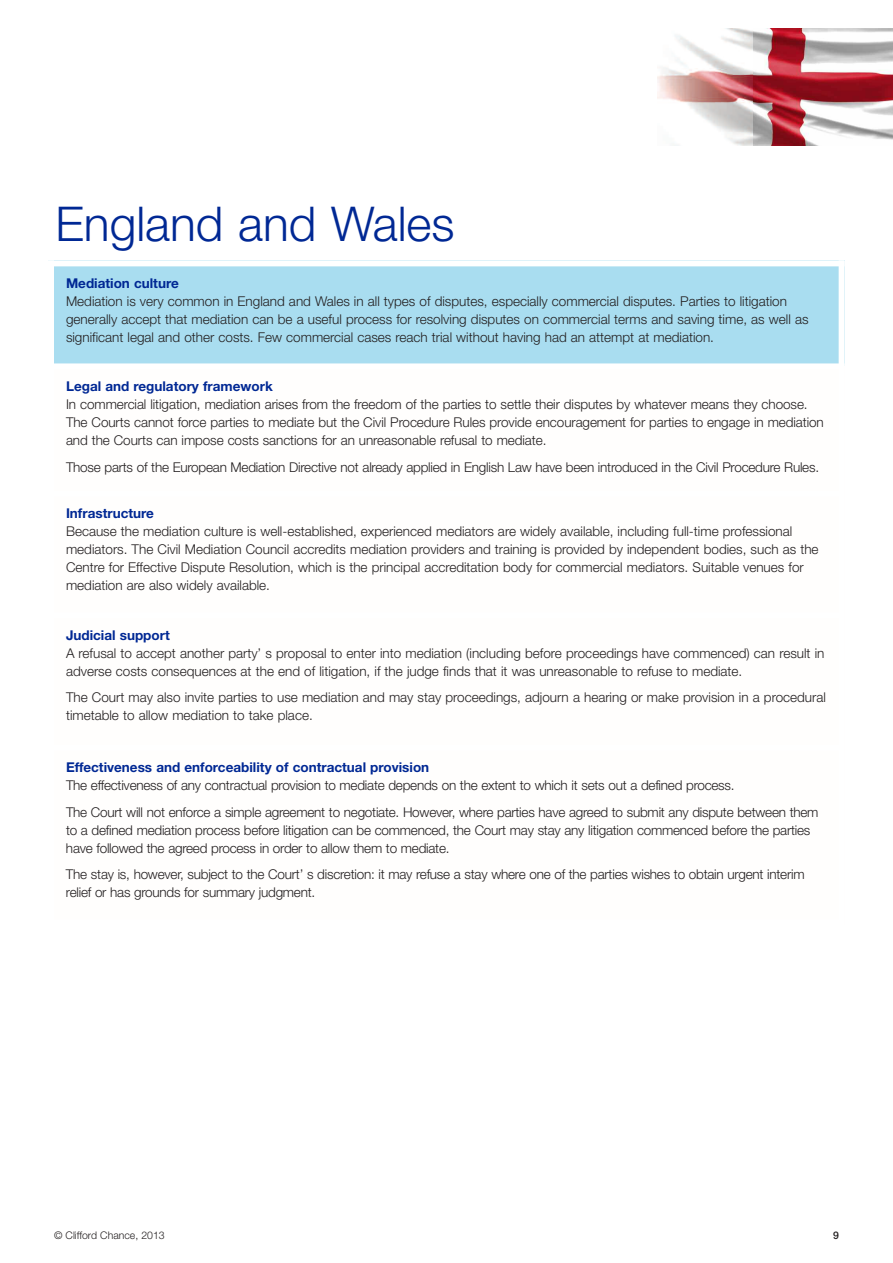
<style>
.page{position:relative;width:893px;height:1263px;background:#fff}
.page>*{position:absolute;margin:0;border:0;box-sizing:border-box;transform-origin:0 0}
.t1{font:300 48px "Helvetica Neue LT";color:#002894}
.t2{font:300 13.5px/18px "Helvetica Neue LT";color:#231f20}
.t3{font:700 13.5px "Helvetica Neue LT";color:#002894}
.t4{font:300 10.5px "Helvetica Neue LT";color:#231f20}
.t5{font:500 10.5px "Helvetica Neue LT";color:#231f20}
</style>
<div class="page">
<div style="left:48px;top:260px;width:797px;height:106px;background:#a9ddf0"></div>
<div style="left:48px;top:260px;width:6px;height:665px;background:#fff"></div>
<div style="left:839px;top:260px;width:6px;height:665px;background:#fff"></div>
<div style="left:48px;top:260px;width:797px;height:6px;background:#fff"></div>
<div style="left:48px;top:363px;width:797px;height:6px;background:#fff"></div>
<img style="left:753px;top:28px;width:140px;height:118px">
<img style="left:657px;top:28px;width:96px;height:118px">
<h1 class="t1" style="left:55px;top:207px;width:401px">England and Wales</h1>
<p class="t3" style="left:66px;top:278px;width:114px">Mediation culture</p>
<p class="t2" style="left:66px;top:293px;width:744px">Mediation is very common in England and Wales in all types of disputes, especially commercial disputes. Parties to litigation generally accept that mediation can be a useful process for resolving disputes on commercial terms and saving time, as well as significant legal and other costs. Few commercial cases reach trial without having had an attempt at mediation.</p>
<p class="t3" style="left:66px;top:381px;width:208px">Legal and regulatory framework</p>
<p class="t2" style="left:66px;top:397px;width:759px">In commercial litigation, mediation arises from the freedom of the parties to settle their disputes by whatever means they choose.<br>The Courts cannot force parties to mediate but the Civil Procedure Rules provide encouragement for parties to engage in mediation and the Courts can impose costs sanctions for an unreasonable refusal to mediate.</p>
<p class="t2" style="left:66px;top:459px;width:755px">Those parts of the European Mediation Directive not already applied in English Law have been introduced in the Civil Procedure Rules.</p>
<p class="t3" style="left:66px;top:509px;width:89px">Infrastructure</p>
<p class="t2" style="left:66px;top:524px;width:754px">Because the mediation culture is well-established, experienced mediators are widely available, including full-time professional mediators. The Civil Mediation Council accredits mediation providers and training is provided by independent bodies, such as the Centre for Effective Dispute Resolution, which is the principal accreditation body for commercial mediators. Suitable venues for mediation are also widely available.</p>
<p class="t3" style="left:66px;top:630px;width:105px">Judicial support</p>
<p class="t2" style="left:66px;top:645px;width:760px">A refusal to accept another party’ s proposal to enter into mediation (including before proceedings have commenced) can result in adverse costs consequences at the end of litigation, if the judge finds that it was unreasonable to refuse to mediate.</p>
<p class="t2" style="left:66px;top:690px;width:761px">The Court may also invite parties to use mediation and may stay proceedings, adjourn a hearing or make provision in a procedural timetable to allow mediation to take place.</p>
<p class="t3" style="left:66px;top:763px;width:365px">Effectiveness and enforceability of contractual provision</p>
<p class="t2" style="left:66px;top:773px;width:754px;line-height:26.5px">The effectiveness of any contractual provision to mediate depends on the extent to which it sets out a defined process.<br>The Court will not enforce a simple agreement to negotiate. However, where parties have agreed to submit any dispute between them</p>
<p class="t2" style="left:66px;top:822px;width:746px">to a defined mediation process before litigation can be commenced, the Court may stay any litigation commenced before the parties have followed the agreed process in order to allow them to mediate.</p>
<p class="t2" style="left:66px;top:867px;width:740px">The stay is, however, subject to the Court’ s discretion: it may refuse a stay where one of the parties wishes to obtain urgent interim relief or has grounds for summary judgment.</p>
<p class="t4" style="left:54px;top:1231px;width:112px">© Clifford Chance, 2013</p>
<p class="t5" style="left:833px;top:1231px;width:7px">9</p>
</div>
